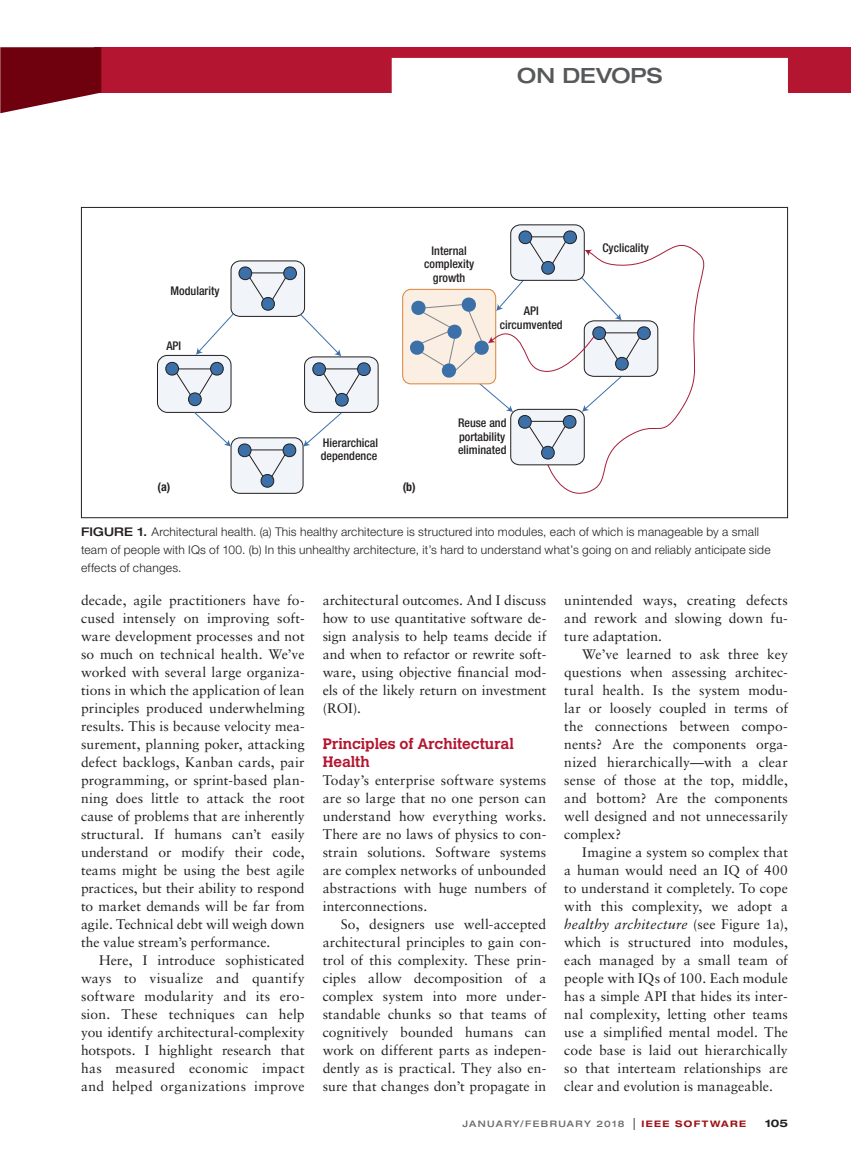
<style>
.page{position:relative;width:851px;height:1161px;background:#fff}
.page>*{position:absolute;margin:0;border:0;box-sizing:border-box;transform-origin:0 0}
.t1{font:500 expanded 21px "Helvetica Neue LT Std";color:#57585a}
.t2{font:700 15px/18px "Calvert MT Std";color:#b41530}
.t3{font:13.8px/18px "Sabon LT Std";letter-spacing:.005em;color:#231f20;text-align:justify}
.t4{font:300 12px/18px "Helvetica Neue LT Std";letter-spacing:.015em;color:#231f20}
.t5{font:500 condensed 12px/13.5px "Helvetica Neue LT Std";color:#231f20;text-align:center}
.t6{font:700 condensed 12px "Helvetica Neue LT Std";color:#231f20}
.t7{font:700 expanded 10.5px "Helvetica Neue LT Std";color:#231f20}
.t8{font:500 expanded 9px "Helvetica Neue LT Std";letter-spacing:.145em;color:#6c6d70}
.s1{font-weight:500;font-stretch:expanded}
.s2{font-style:italic}
.s3{font-family:"Helvetica LT Std";font-weight:400;font-stretch:condensed;font-size:12px;color:#231f20}
.s4{font-weight:700;color:#9c1418}
</style>
<div class="page">
<div style="left:94px;top:47px;width:756px;height:46px;background:#b41530"></div>
<div style="left:392px;top:58px;width:396px;height:36px;background:#fff"></div>
<svg style="left:0;top:47px;width:101px;height:66px;background:#852834"></svg>
<svg style="left:548px;top:244px;width:157px;height:250px"></svg>
<div style="left:402px;top:289px;width:93px;height:95px;background:#fbefe4;border-radius:8px"></div>
<div style="left:402px;top:289px;width:94px;height:95px;border:1px solid #db8236;border-radius:8px"></div>
<svg style="left:408px;top:224px;width:250px;height:242px"></svg>
<div style="left:231px;top:438px;width:72px;height:55px;background:#f1f4f8;border-radius:9px"></div>
<div style="left:231px;top:437px;width:72px;height:57px;border:1px solid #231f20;border-radius:9px"></div>
<div style="left:304px;top:357px;width:74px;height:55px;background:#f1f4f8;border-radius:9px"></div>
<div style="left:304px;top:357px;width:74px;height:56px;border:1px solid #231f20;border-radius:9px"></div>
<div style="left:157px;top:355px;width:74px;height:57px;background:#f1f4f8;border-radius:10px"></div>
<div style="left:157px;top:355px;width:74px;height:58px;border:1px solid #231f20;border-radius:10px"></div>
<svg style="left:164px;top:260px;width:207px;height:229px"></svg>
<p class="t5" style="left:170px;top:284px;width:50px">Modularity</p>
<p class="t5" style="left:166px;top:339px;width:16px">API</p>
<h1 class="t1" style="left:517px;top:63px;width:146px">ON DEVOPS</h1>
<p class="t5" style="left:321px;top:436px;width:59px;text-align:left">Hierarchical dependence</p>
<p class="t5" style="left:424px;top:244px;width:51px">Internal complexity growth</p>
<p class="t5" style="left:500px;top:304px;width:64px">API circumvented</p>
<p class="t5" style="left:458px;top:416px;width:50px;text-align:justify">Reuse and portability eliminated</p>
<p class="t5" style="left:602px;top:241px;width:48px">Cyclicality</p>
<p class="t6" style="left:157px;top:479px;width:14px">(a)</p>
<p class="t6" style="left:402px;top:479px;width:15px">(b)</p>
<p class="t4" style="left:81px;top:523px;width:691px"><span class="s1">FIGURE 1.</span> Architectural health. (a) This healthy architecture is structured into modules, each of which is manageable by a small team of people with IQs of 100. (b) In this unhealthy architecture, it’s hard to understand what’s going on and reliably anticipate side effects of changes.</p>
<p class="t3" style="left:81px;top:591px;width:225px">decade, agile practitioners have fo&shy;cused intensely on improving soft&shy;ware development processes and not so much on technical health. We’ve worked with several large organiza&shy;tions in which the application of lean principles produced underwhelming results. This is because velocity mea&shy;surement, planning poker, attacking defect backlogs, Kanban cards, pair programming, or sprint-based plan&shy;ning does little to attack the root cause of problems that are inherently structural. If humans can’t easily understand or modify their code, teams might be using the best agile practices, but their ability to respond to market demands will be far from agile. Technical debt will weigh down the value stream’s performance.</p>
<p class="t3" style="left:81px;top:951px;width:225px;text-indent:18px">Here, I introduce sophisticated ways to visualize and quantify software modularity and its ero&shy;sion. These techniques can help you identify architectural-complexity hotspots. I highlight research that has measured economic impact and helped organizations improve</p>
<p class="t3" style="left:322px;top:591px;width:225px">architectural outcomes. And I discuss how to use quantitative software de&shy;sign analysis to help teams decide if and when to refactor or rewrite soft&shy;ware, using objective financial mod&shy;els of the likely return on investment (ROI).</p>
<p class="t2" style="left:322px;top:735px;width:193px">Principles of Architectural<br>Health</p>
<p class="t3" style="left:322px;top:771px;width:225px">Today’s enterprise software systems are so large that no one person can understand how everything works.<br>There are no laws of physics to con&shy;strain solutions. Software systems are complex networks of unbounded abstractions with huge numbers of interconnections.</p>
<p class="t3" style="left:322px;top:915px;width:225px;text-indent:18px">So, designers use well-accepted architectural principles to gain con&shy;trol of this complexity. These prin&shy;ciples allow decomposition of a complex system into more under&shy;standable chunks so that teams of cognitively bounded humans can work on different parts as indepen&shy;dently as is practical. They also en&shy;sure that changes don’t propagate in</p>
<p class="t3" style="left:564px;top:591px;width:225px">unintended ways, creating defects and rework and slowing down fu&shy;ture adaptation.</p>
<p class="t3" style="left:564px;top:645px;width:225px;text-indent:18px">We’ve learned to ask three key questions when assessing architec&shy;tural health. Is the system modu&shy;lar or loosely coupled in terms of the connections between compo&shy;nents? Are the components orga&shy;nized hierarchically—with a clear sense of those at the top, middle, and bottom? Are the components well designed and not unnecessarily complex?</p>
<p class="t3" style="left:564px;top:843px;width:225px;text-indent:18px">Imagine a system so complex that a human would need an IQ of 400 to understand it completely. To cope with this complexity, we adopt a <span class="s2">healthy architecture</span> (see Figure 1a), which is structured into modules, each managed by a small team of people with IQs of 100. Each module has a simple API that hides its inter&shy;nal complexity, letting other teams use a simplified mental model. The code base is laid out hierarchically so that interteam relationships are clear and evolution is manageable.</p>
<p class="t8" style="left:462px;top:1118px;width:285px">JANUARY/FEBRUARY 2018 <span class="s3">|</span> <span class="s4">IEEE SOFTWARE</span></p>
<p class="t7" style="left:765px;top:1117px;width:24px">105</p>
</div>
